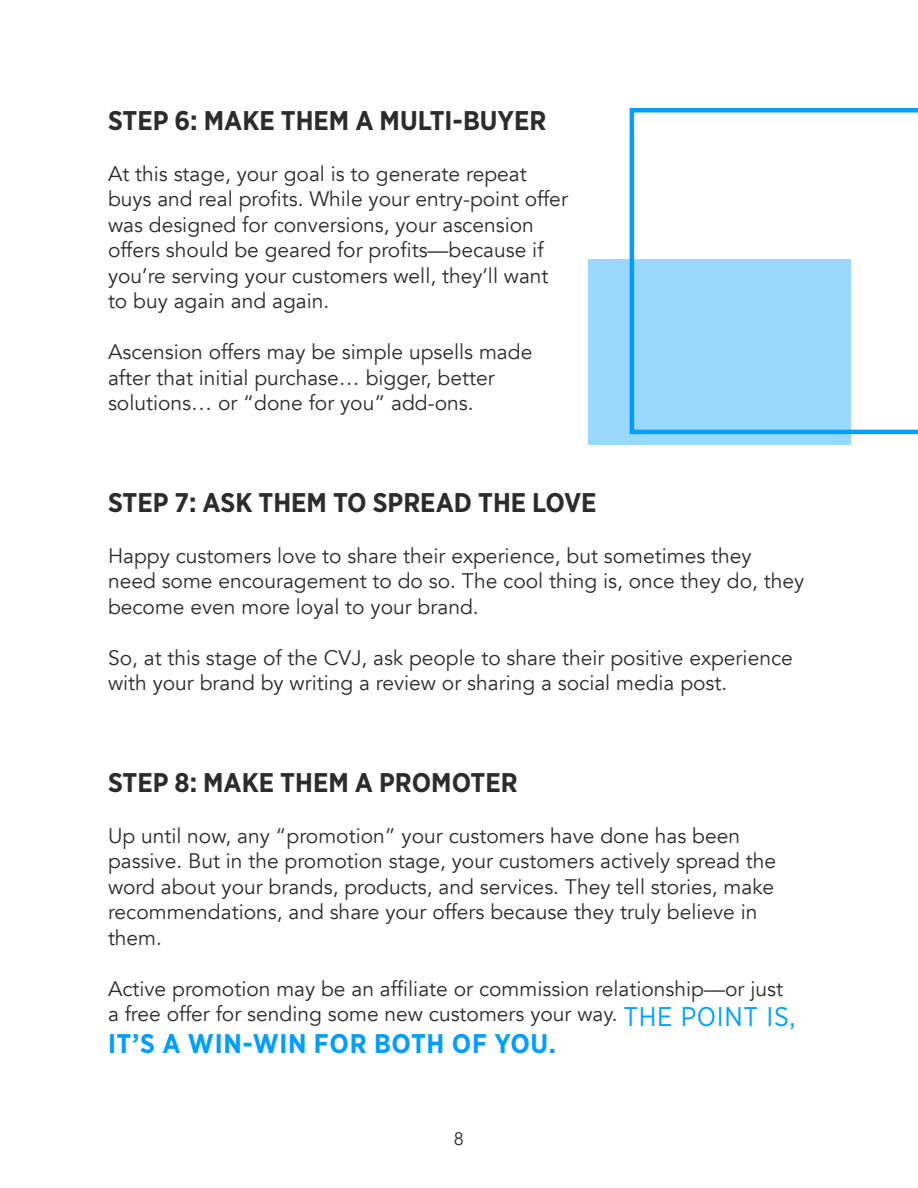
<style>
.page{position:relative;width:918px;height:1188px;background:#fff}
.page>*{position:absolute;margin:0;border:0;box-sizing:border-box;transform-origin:0 0}
.t1{font:700 27px "Gotham Narrow";color:#2c2c2c}
.Body{font:700 27px "Gotham Narrow";letter-spacing:.025em;color:#009ffd}
.Body-2{font:21px/25.5px "Avenir";color:#2c2c2c}
.t2{font:18px "Avenir";color:#2c2c2c}
.s1{font-family:"Gotham Narrow";font-size:27px;color:#009ffd}
</style>
<div class="page">
<svg style="left:630px;top:108px;width:288px;height:326px"></svg>
<div style="left:589px;top:259px;width:262px;height:186px;background:#9ad8fe"></div>
<p class="t1" style="left:108px;top:103px;width:440px">STEP 6: MAKE THEM A MULTI-BUYER</p>
<p class="Body-2" style="left:108px;top:161px;width:461px">At this stage, your goal is to generate repeat buys and real profits. While your entry-point offer was designed for conversions, your ascension offers should be geared for profits—because if you’re serving your customers well, they’ll want to buy again and again.</p>
<p class="Body-2" style="left:108px;top:340px;width:426px">Ascension offers may be simple upsells made after that initial purchase… bigger, better solutions… or “done for you” add-ons.</p>
<p class="t1" style="left:108px;top:485px;width:490px">STEP 7: ASK THEM TO SPREAD THE LOVE</p>
<p class="Body-2" style="left:108px;top:543px;width:698px">Happy customers love to share their experience, but sometimes they need some encouragement to do so. The cool thing is, once they do, they become even more loyal to your brand.</p>
<p class="Body-2" style="left:108px;top:645px;width:686px">So, at this stage of the CVJ, ask people to share their positive experience with your brand by writing a review or sharing a social media post.</p>
<p class="t1" style="left:108px;top:765px;width:411px">STEP 8: MAKE THEM A PROMOTER</p>
<p class="Body-2" style="left:108px;top:823px;width:670px">Up until now, any “promotion” your customers have done has been passive. But in the promotion stage, your customers actively spread the word about your brands, products, and services. They tell stories, make recommendations, and share your offers because they truly believe in them.</p>
<p class="Body-2" style="left:108px;top:976px;width:689px">Active promotion may be an affiliate or commission relationship—or just a free offer for sending some new customers your way. <span class="s1">THE POINT IS,</span></p>
<p class="Body" style="left:108px;top:1026px;width:449px">IT’S A WIN-WIN FOR BOTH OF YOU.</p>
<p class="t2" style="left:454px;top:1128px;width:12px">8</p>
</div>
